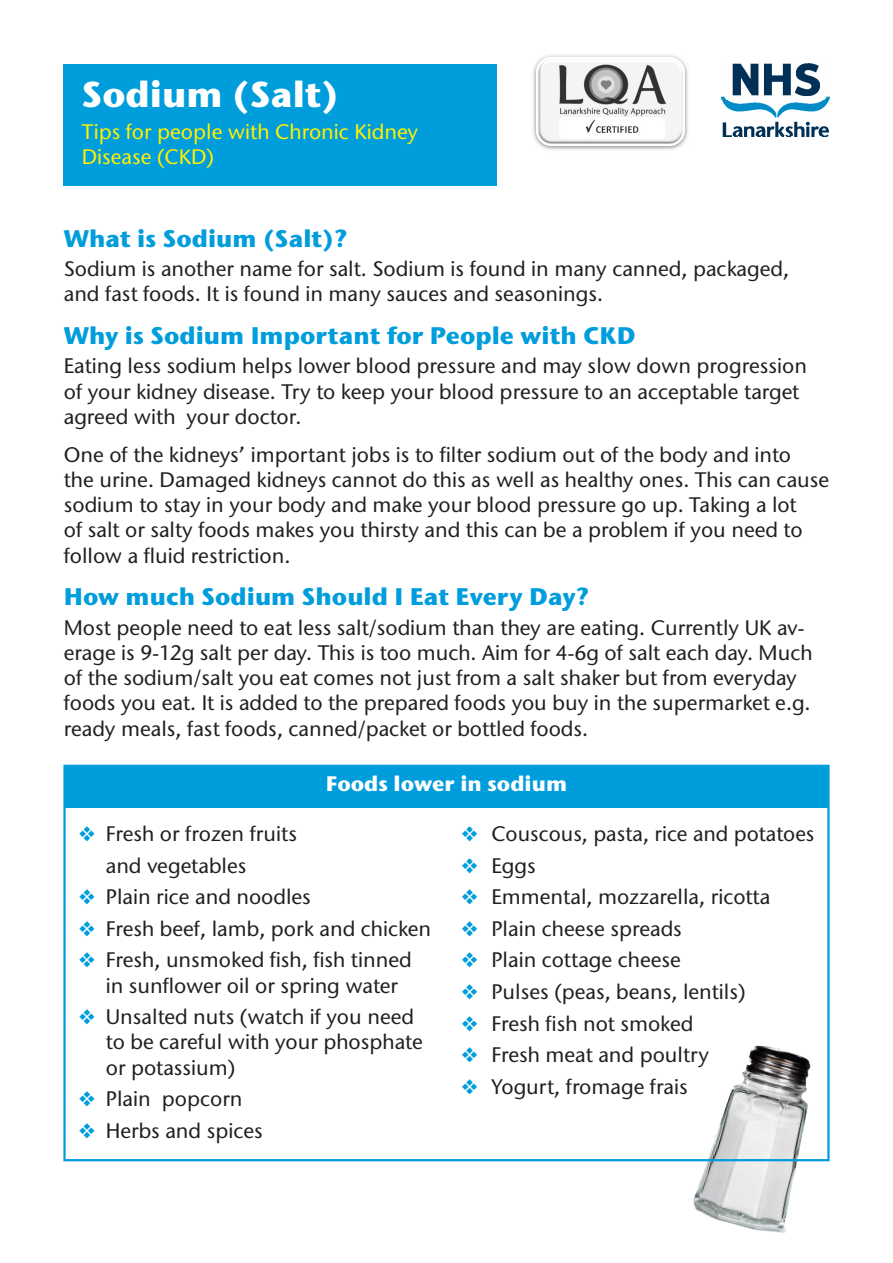
<style>
.page{position:relative;width:893px;height:1263px;background:#fff}
.page>*{position:absolute;margin:0;border:0;box-sizing:border-box;transform-origin:0 0}
.XS_leaflet_title{font:700 36px "Stone Sans ITC";color:#fff}
.t1{font:700 24px "Stone Sans ITC";color:#009ddc}
.XS_body{font:500 21px/25.2px "Stone Sans ITC";color:#231f20}
.XS_bullet{font:500 21px/25.2px "Stone Sans ITC";color:#231f20}
.XS_body-2{font:500 21px/25.2px "Stone Sans ITC";color:#fff101}
.t2{font:700 21px "Stone Sans ITC";color:#fff}
.s1{color:#009ddc}
</style>
<div class="page">
<div style="left:64px;top:64px;width:433px;height:121px;background:#009ddc"></div>
<div style="left:65px;top:766px;width:763px;height:41px;background:#009ddc"></div>
<img style="left:533px;top:55px;width:155px;height:95px">
<img style="left:721px;top:64px;width:108px;height:73px">
<img style="left:693px;top:1046px;width:66px;height:155px">
<div style="left:63px;top:765px;width:767px;height:396px;border:2px solid #009ddc"></div>
<p class="XS_leaflet_title" style="left:82px;top:71px;width:259px">Sodium (Salt)</p>
<h1 class="XS_body-2" style="left:82px;top:119px;width:338px">Tips for people with Chronic Kidney<br>Disease (CKD)</h1>
<p class="t1" style="left:64px;top:223px;width:285px">What is Sodium (Salt)?</p>
<h1 class="XS_body" style="left:64px;top:256px;width:727px">Sodium is another name for salt. Sodium is found in many canned, packaged, and fast foods. It is found in many sauces and seasonings.</h1>
<p class="t1" style="left:64px;top:320px;width:573px">Why is Sodium Important for People with CKD</p>
<h1 class="XS_body" style="left:64px;top:353px;width:745px">Eating less sodium helps lower blood pressure and may slow down progression of your kidney disease. Try to keep your blood pressure to an acceptable target agreed with your doctor.</h1>
<h1 class="XS_body" style="left:64px;top:442px;width:767px">One of the kidneys’ important jobs is to filter sodium out of the body and into<br>the urine. Damaged kidneys cannot do this as well as healthy ones. This can cause sodium to stay in your body and make your blood pressure go up. Taking a lot<br>of salt or salty foods makes you thirsty and this can be a problem if you need to follow a fluid restriction.</h1>
<p class="t1" style="left:64px;top:581px;width:527px">How much Sodium Should I Eat Every Day?</p>
<h1 class="XS_body" style="left:64px;top:615px;width:750px">Most people need to eat less salt/sodium than they are eating. Currently UK av&shy;erage is 9-12g salt per day. This is too much. Aim for 4-6g of salt each day. Much of the sodium/salt you eat comes not just from a salt shaker but from everyday foods you eat. It is added to the prepared foods you buy in the supermarket e.g. ready meals, fast foods, canned/packet or bottled foods.</h1>
<p class="t2" style="left:326px;top:770px;width:243px">Foods lower in sodium</p>
<p class="XS_bullet" style="left:79px;top:821px;width:220px"><span class="s1">❖</span> Fresh or frozen fruits</p>
<p class="XS_bullet" style="left:106px;top:853px;width:142px">and vegetables</p>
<p class="XS_bullet" style="left:79px;top:884px;width:234px"><span class="s1">❖</span> Plain rice and noodles</p>
<p class="XS_bullet" style="left:79px;top:916px;width:354px"><span class="s1">❖</span> Fresh beef, lamb, pork and chicken</p>
<p class="XS_bullet" style="left:106px;top:947px;width:307px;text-indent:-27px"><span class="s1">❖</span> Fresh, unsmoked fish, fish tinned in sunflower oil or spring water</p>
<p class="XS_bullet" style="left:106px;top:1004px;width:319px;text-indent:-27px"><span class="s1">❖</span> Unsalted nuts (watch if you need to be careful with your phosphate or potassium)</p>
<p class="XS_bullet" style="left:79px;top:1086px;width:165px"><span class="s1">❖</span> Plain popcorn</p>
<p class="XS_bullet" style="left:79px;top:1118px;width:186px"><span class="s1">❖</span> Herbs and spices</p>
<p class="XS_bullet" style="left:461px;top:821px;width:355px"><span class="s1">❖</span> Couscous, pasta, rice and potatoes</p>
<p class="XS_bullet" style="left:461px;top:853px;width:76px"><span class="s1">❖</span> Eggs</p>
<p class="XS_bullet" style="left:461px;top:884px;width:311px"><span class="s1">❖</span> Emmental, mozzarella, ricotta</p>
<p class="XS_bullet" style="left:461px;top:916px;width:222px"><span class="s1">❖</span> Plain cheese spreads</p>
<p class="XS_bullet" style="left:461px;top:947px;width:221px"><span class="s1">❖</span> Plain cottage cheese</p>
<p class="XS_bullet" style="left:461px;top:979px;width:286px"><span class="s1">❖</span> Pulses (peas, beans, lentils)</p>
<p class="XS_bullet" style="left:461px;top:1010px;width:234px"><span class="s1">❖</span> Fresh fish not smoked</p>
<p class="XS_bullet" style="left:461px;top:1042px;width:249px"><span class="s1">❖</span> Fresh meat and poultry</p>
<p class="XS_bullet" style="left:461px;top:1074px;width:228px"><span class="s1">❖</span> Yogurt, fromage frais</p>
</div>
